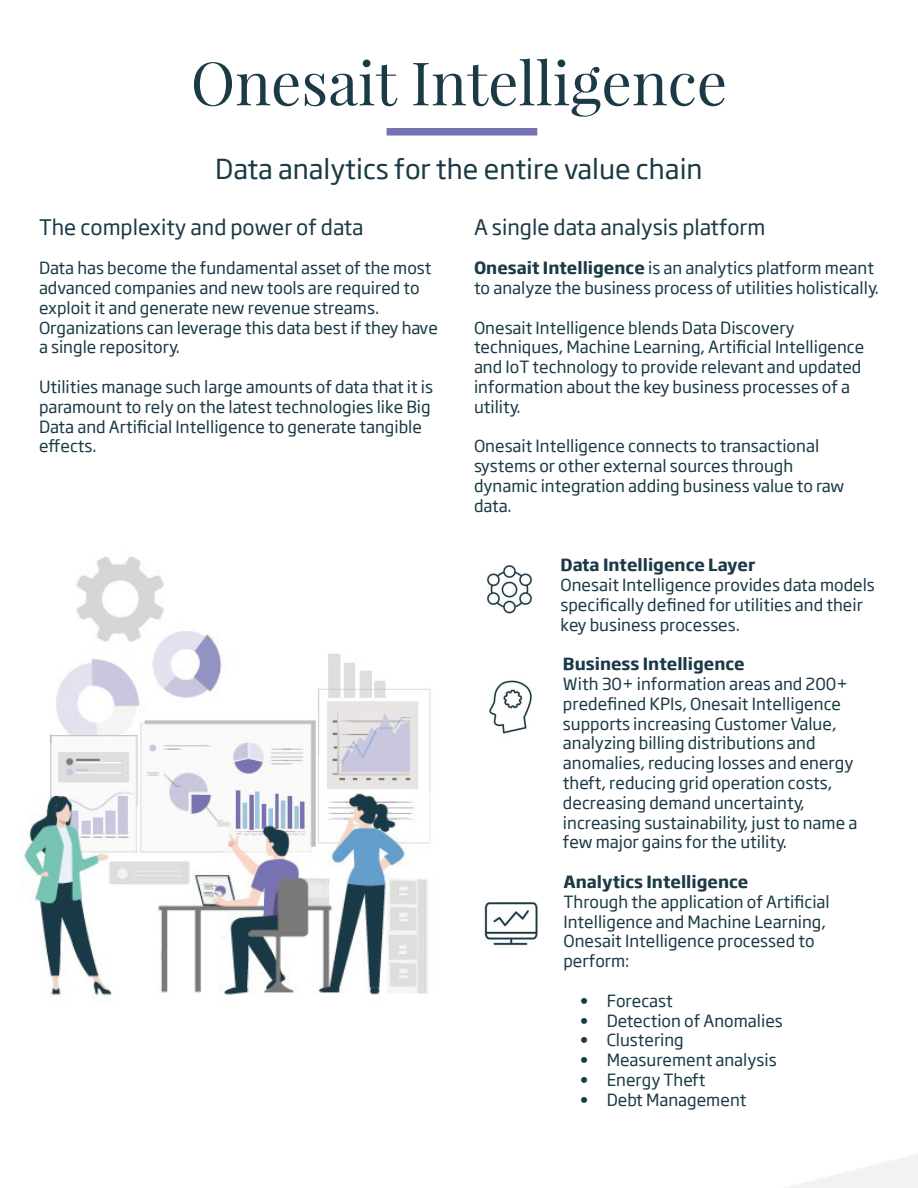
<style>
.page{position:relative;width:918px;height:1188px;background:#fff}
.page>*{position:absolute;margin:0;border:0;box-sizing:border-box;transform-origin:0 0}
.t1{font:60px "Playfair Display";color:#1b3a46}
.t2{font:27px "Soho Gothic Pro";color:#1b3a46}
.t3{font:21px "Soho Gothic Pro";color:#1b3a46}
.t4{font:16.5px/19.8px "Soho Gothic Pro";color:#1b3a46}
.t5{font:700 16.5px "Soho Gothic Pro";color:#1b3a46}
.s1{font-weight:700}
</style>
<div class="page">
<div style="left:387px;top:128px;width:150px;height:8px;background:#7772b2"></div>
<img style="left:21px;top:556px;width:410px;height:440px">
<img style="left:487px;top:565px;width:46px;height:49px">
<img style="left:489px;top:680px;width:43px;height:54px">
<img style="left:484px;top:902px;width:54px;height:44px">
<p class="t1" style="left:191px;top:45px;width:538px">Onesait Intelligence</p>
<p class="t2" style="left:215px;top:148px;width:489px">Data analytics for the entire value chain</p>
<p class="t3" style="left:39px;top:211px;width:326px">The complexity and power of data</p>
<p class="t4" style="left:39px;top:257px;width:400px">Data has become the fundamental asset of the most advanced companies and new tools are required to exploit it and generate new revenue streams.<br>Organizations can leverage this data best if they have a single repository.</p>
<p class="t4" style="left:39px;top:376px;width:396px">Utilities manage such large amounts of data that it is paramount to rely on the latest technologies like Big Data and Artificial Intelligence to generate tangible effects.</p>
<p class="t3" style="left:474px;top:211px;width:293px">A single data analysis platform</p>
<p class="t4" style="left:474px;top:257px;width:406px"><span class="s1">Onesait Intelligence</span> is an analytics platform meant to analyze the business process of utilities holistically.</p>
<p class="t4" style="left:474px;top:317px;width:392px">Onesait Intelligence blends Data Discovery techniques, Machine Learning, Artificial Intelligence and IoT technology to provide relevant and updated information about the key business processes of a utility.</p>
<p class="t4" style="left:474px;top:436px;width:347px">Onesait Intelligence connects to transactional</p>
<p class="t4" style="left:474px;top:455px;width:372px">systems or other external sources through dynamic integration adding business value to raw data.</p>
<p class="t5" style="left:560px;top:552px;width:196px">Data Intelligence Layer</p>
<p class="t4" style="left:560px;top:574px;width:316px">Onesait Intelligence provides data models</p>
<p class="t4" style="left:560px;top:594px;width:304px">specifically defined for utilities and their key business processes.</p>
<p class="t5" style="left:563px;top:651px;width:183px">Business Intelligence</p>
<p class="t4" style="left:563px;top:673px;width:296px">With 30+ information areas and 200+ predefined KPIs, Onesait Intelligence supports increasing Customer Value, analyzing billing distributions and anomalies, reducing losses and energy theft, reducing grid operation costs, decreasing demand uncertainty, increasing sustainability, just to name a few major gains for the utility.</p>
<p class="t5" style="left:563px;top:869px;width:186px">Analytics Intelligence</p>
<p class="t4" style="left:563px;top:891px;width:268px">Through the application of Artificial</p>
<p class="t4" style="left:563px;top:911px;width:264px">Intelligence and Machine Learning,<br>Onesait Intelligence processed to perform:</p>
<p class="t4" style="left:580px;top:990px;width:95px">• Forecast</p>
<p class="t4" style="left:580px;top:1010px;width:205px">• Detection of Anomalies</p>
<p class="t4" style="left:580px;top:1030px;width:106px">• Clustering</p>
<p class="t4" style="left:580px;top:1049px;width:198px">• Measurement analysis</p>
<p class="t4" style="left:580px;top:1069px;width:127px">• Energy Theft</p>
<p class="t4" style="left:580px;top:1089px;width:168px">• Debt Management</p>
</div>
